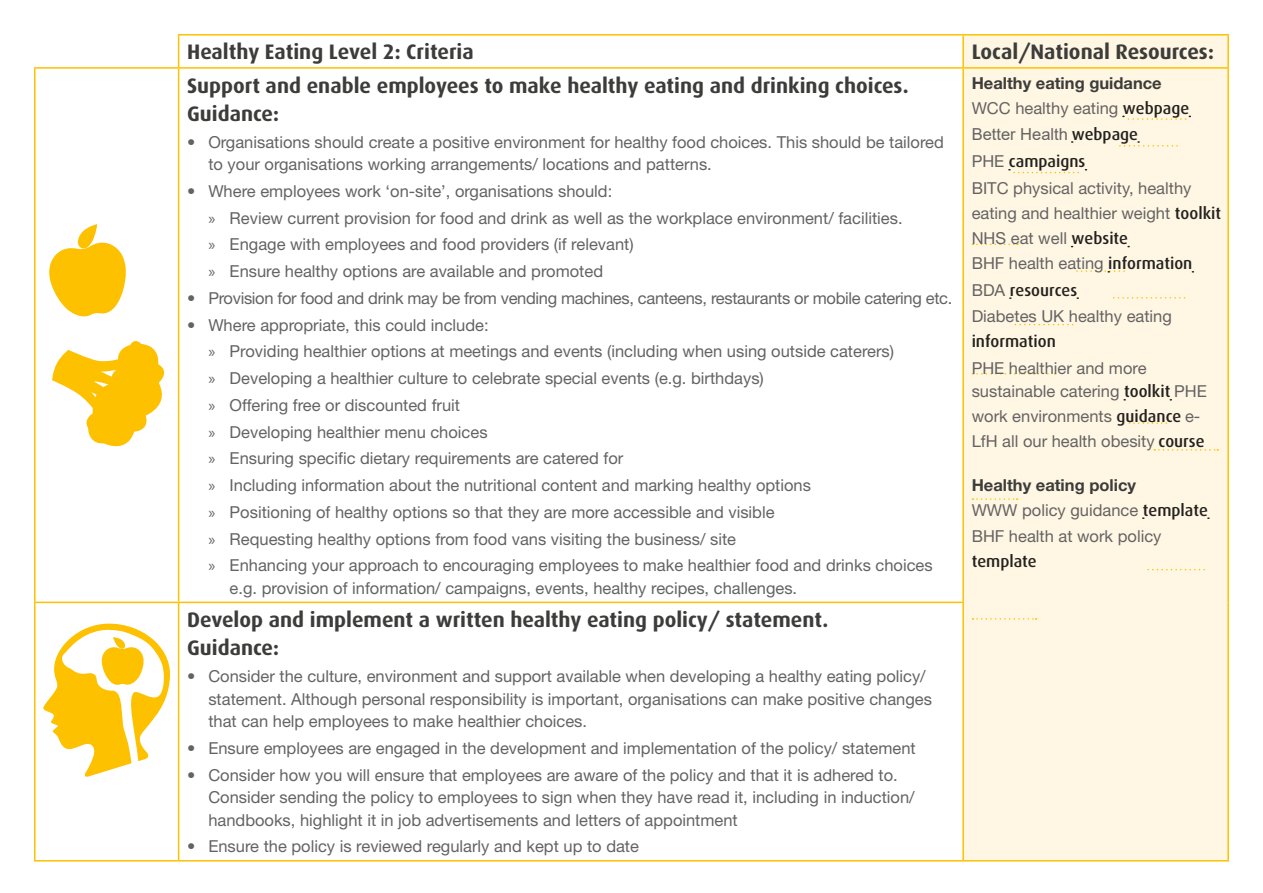
<style>
.page{position:relative;width:1263px;height:893px;background:#fff}
.page>*{position:absolute;margin:0;border:0;box-sizing:border-box;transform-origin:0 0}
.Paragraph_Text__P{font:700 21px "Dax";color:#3c3c3b}
.Paragraph_Text__P-2{font:16.5px/25.8px "Helvetica Neue";color:#646363}
.Paragraph_Text__P-3{font:700 16.5px/25.2px "Helvetica Neue";color:#3c3c3b}
.Paragraph_Text__P-4{font:16.5px "Helvetica Neue";letter-spacing:-.02em;color:#646363}
.s1{font-family:"Myriad Pro"}
.s2{font-weight:400;color:#646363}
.s3{font-family:"Dax";font-weight:500;color:#23211e}
.s4{font-family:"Arial";font-weight:400;color:#646363}
</style>
<div class="page">
<div style="left:964px;top:36px;width:263px;height:824px;background:#fff6e3"></div>
<hr style="left:34px;top:69px;width:2px;height:533px;background:#fdc100">
<hr style="left:178px;top:69px;width:1px;height:533px;background:#fdc100">
<hr style="left:962px;top:69px;width:2px;height:533px;background:#fdc100">
<hr style="left:1227px;top:69px;width:2px;height:533px;background:#fdc100">
<hr style="left:1227px;top:602px;width:2px;height:258px;background:#fdc100">
<hr style="left:963px;top:860px;width:266px;height:1px;background:#fdc100">
<hr style="left:34px;top:602px;width:145px;height:1px;background:#fdc100">
<hr style="left:34px;top:603px;width:2px;height:257px;background:#fdc100">
<hr style="left:179px;top:602px;width:785px;height:1px;background:#fdc100">
<hr style="left:178px;top:603px;width:1px;height:257px;background:#fdc100">
<hr style="left:962px;top:603px;width:2px;height:257px;background:#fdc100">
<hr style="left:34px;top:860px;width:145px;height:1px;background:#fdc100">
<hr style="left:179px;top:860px;width:784px;height:1px;background:#fdc100">
<hr style="left:34px;top:67px;width:145px;height:2px;background:#fdc100">
<hr style="left:179px;top:67px;width:784px;height:2px;background:#fdc100">
<hr style="left:963px;top:67px;width:266px;height:2px;background:#fdc100">
<hr style="left:963px;top:34px;width:266px;height:2px;background:#fdc100">
<hr style="left:962px;top:36px;width:2px;height:31px;background:#fdc100">
<hr style="left:1227px;top:36px;width:2px;height:31px;background:#fdc100">
<hr style="left:178px;top:34px;width:785px;height:2px;background:#fdc100">
<hr style="left:178px;top:36px;width:1px;height:31px;background:#fdc100">
<svg style="left:52px;top:341px;width:113px;height:106px"></svg>
<svg style="left:49px;top:224px;width:77px;height:93px"></svg>
<svg style="left:972px;top:244px;width:46px;height:1px"></svg>
<svg style="left:1113px;top:297px;width:76px;height:2px"></svg>
<svg style="left:1015px;top:324px;width:58px;height:1px"></svg>
<svg style="left:972px;top:373px;width:84px;height:2px"></svg>
<svg style="left:1129px;top:422px;width:38px;height:2px"></svg>
<svg style="left:1154px;top:449px;width:64px;height:2px"></svg>
<svg style="left:972px;top:498px;width:46px;height:2px"></svg>
<svg style="left:1148px;top:569px;width:56px;height:1px"></svg>
<svg style="left:972px;top:618px;width:64px;height:2px"></svg>
<svg style="left:43px;top:624px;width:127px;height:153px"></svg>
<svg style="left:1123px;top:116px;width:67px;height:4px"></svg>
<svg style="left:1120px;top:141px;width:57px;height:6px"></svg>
<svg style="left:1009px;top:169px;width:77px;height:4px"></svg>
<svg style="left:1077px;top:270px;width:48px;height:3px"></svg>
<p class="Paragraph_Text__P" style="left:187px;top:40px;width:288px">Healthy Eating Level 2: Criteria</p>
<p class="Paragraph_Text__P" style="left:972px;top:40px;width:244px">Local/National Resources:</p>
<p class="Paragraph_Text__P" style="left:187px;top:73px;width:723px">Support and enable employees to make healthy eating and drinking choices.</p>
<p class="Paragraph_Text__P" style="left:187px;top:102px;width:93px">Guidance:</p>
<p class="Paragraph_Text__P-2" style="left:208px;top:130px;width:737px;line-height:22.5px;text-indent:-21px">• Organisations should create a positive environment for healthy food choices. This should be tailored to your organisations working arrangements/ locations and patterns.</p>
<p class="Paragraph_Text__P-2" style="left:187px;top:178px;width:427px">• Where employees work ‘on-site’, organisations should:</p>
<p class="Paragraph_Text__P-2" style="left:208px;top:205px;width:696px"><span class="s1">»</span> Review current provision for food and drink as well as the workplace environment/ facilities.</p>
<p class="Paragraph_Text__P-2" style="left:208px;top:231px;width:427px"><span class="s1">»</span> Engage with employees and food providers (if relevant)</p>
<p class="Paragraph_Text__P-2" style="left:208px;top:258px;width:396px"><span class="s1">»</span> Ensure healthy options are available and promoted</p>
<p class="Paragraph_Text__P-4" style="left:187px;top:288px;width:767px">• Provision for food and drink may be from vending machines, canteens, restaurants or mobile catering etc.</p>
<p class="Paragraph_Text__P-2" style="left:187px;top:312px;width:303px">• Where appropriate, this could include:</p>
<p class="Paragraph_Text__P-2" style="left:208px;top:338px;width:687px"><span class="s1">»</span> Providing healthier options at meetings and events (including when using outside caterers)</p>
<p class="Paragraph_Text__P-2" style="left:208px;top:365px;width:557px"><span class="s1">»</span> Developing a healthier culture to celebrate special events (e.g. birthdays)</p>
<p class="Paragraph_Text__P-2" style="left:208px;top:392px;width:253px"><span class="s1">»</span> Offering free or discounted fruit</p>
<p class="Paragraph_Text__P-2" style="left:208px;top:419px;width:281px"><span class="s1">»</span> Developing healthier menu choices</p>
<p class="Paragraph_Text__P-2" style="left:208px;top:445px;width:416px"><span class="s1">»</span> Ensuring specific dietary requirements are catered for</p>
<p class="Paragraph_Text__P-2" style="left:208px;top:472px;width:604px"><span class="s1">»</span> Including information about the nutritional content and marking healthy options</p>
<p class="Paragraph_Text__P-2" style="left:208px;top:499px;width:568px"><span class="s1">»</span> Positioning of healthy options so that they are more accessible and visible</p>
<p class="Paragraph_Text__P-2" style="left:208px;top:526px;width:529px"><span class="s1">»</span> Requesting healthy options from food vans visiting the business/ site</p>
<p class="Paragraph_Text__P-2" style="left:230px;top:554px;width:704px;line-height:22.5px;text-indent:-21px"><span class="s1">»</span> Enhancing your approach to encouraging employees to make healthier food and drinks choices e.g. provision of information/ campaigns, events, healthy recipes, challenges.</p>
<p class="Paragraph_Text__P-3" style="left:972px;top:70px;width:219px">Healthy eating guidance<br><span class="s2">WCC healthy eating</span> <span class="s3">webpage<br></span><span class="s4">Better Health</span> <span class="s3">webpage</span></p>
<p class="Paragraph_Text__P-2" style="left:972px;top:148px;width:251px">PHE <span class="s3">campaigns<br></span>BITC physical activity, healthy eating and healthier weight <span class="s3">toolkit<br></span>NHS eat well <span class="s3">website<br></span>BHF health eating <span class="s3">information<br></span>BDA <span class="s3">resources<br></span>Diabetes UK healthy eating <span class="s3">information<br></span>PHE healthier and more</p>
<p class="Paragraph_Text__P-2" style="left:972px;top:379px;width:237px;line-height:24.8px">sustainable catering <span class="s3">toolkit</span> PHE work environments <span class="s3">guidance</span> e-<br>LfH all our health obesity <span class="s3">course</span></p>
<p class="Paragraph_Text__P-3" style="left:972px;top:473px;width:238px;line-height:24.5px">Healthy eating policy<br><span class="s2">WWW policy guidance</span> <span class="s3">template</span></p>
<p class="Paragraph_Text__P-2" style="left:972px;top:524px;width:191px;line-height:25px">BHF health at work policy <span class="s3">template</span></p>
<p class="Paragraph_Text__P" style="left:187px;top:608px;width:643px">Develop and implement a written healthy eating policy/ statement.</p>
<p class="Paragraph_Text__P" style="left:187px;top:636px;width:93px">Guidance:</p>
<p class="Paragraph_Text__P-2" style="left:208px;top:665px;width:725px;line-height:22.5px;text-indent:-21px">• Consider the culture, environment and support available when developing a healthy eating policy/ statement. Although personal responsibility is important, organisations can make positive changes that can help employees to make healthier choices.</p>
<p class="Paragraph_Text__P-2" style="left:187px;top:735px;width:730px">• Ensure employees are engaged in the development and implementation of the policy/ statement</p>
<p class="Paragraph_Text__P-2" style="left:208px;top:763px;width:708px;line-height:22.5px;text-indent:-21px">• Consider how you will ensure that employees are aware of the policy and that it is adhered to.<br>Consider sending the policy to employees to sign when they have read it, including in induction/ handbooks, highlight it in job advertisements and letters of appointment</p>
<p class="Paragraph_Text__P-2" style="left:187px;top:833px;width:453px">• Ensure the policy is reviewed regularly and kept up to date</p>
</div>
